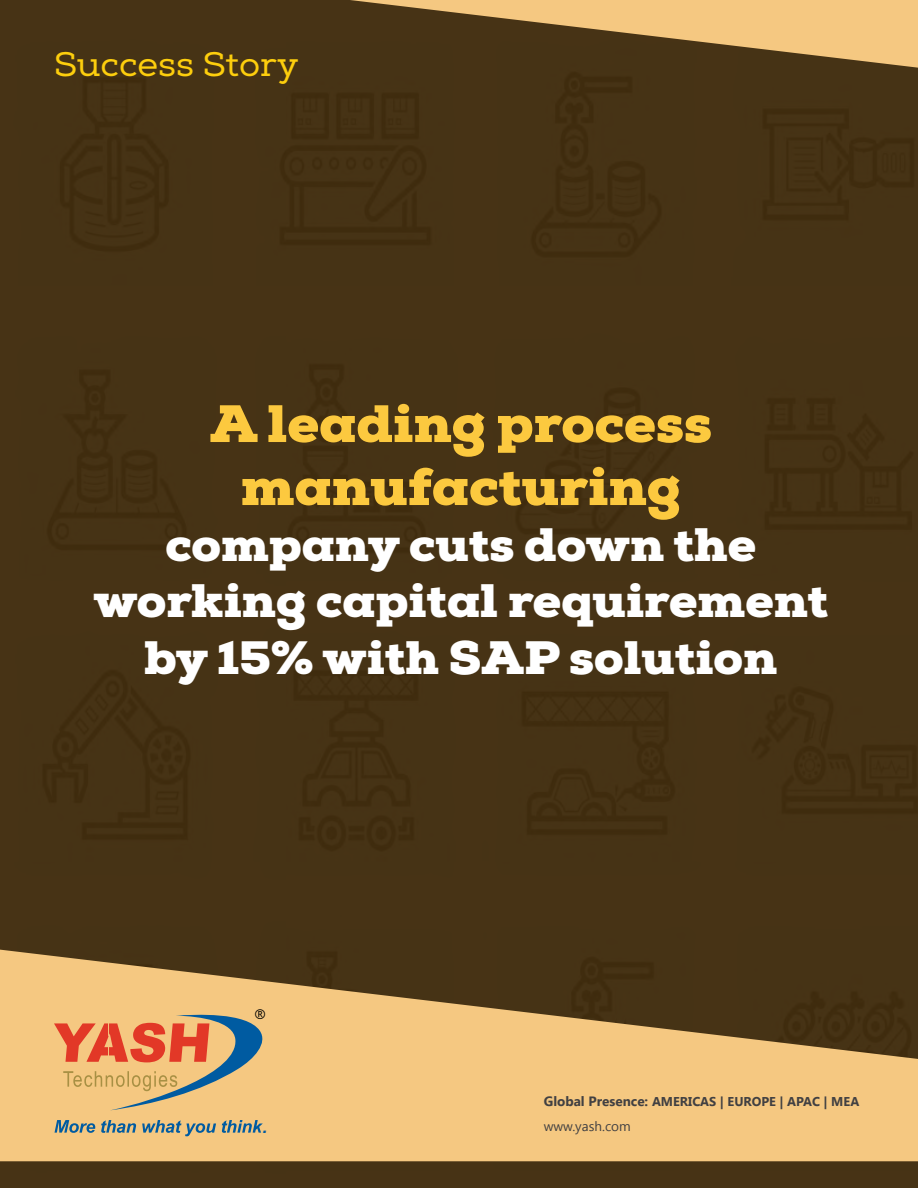
<style>
.page{position:relative;width:918px;height:1188px;background:#463315}
.page>*{position:absolute;margin:0;border:0;box-sizing:border-box;transform-origin:0 0}
.t1{font:900 52.5px/63px "Nexa Slab";color:#fcc93f;text-align:center;scale:1.04 1}
.t2{font:900 46.8px/56.1px "Nexa Slab";color:#fff;text-align:center;scale:1.04 1}
.t3{font:33.75px "Nexa Slab Regular FREE";color:#fdce0d;scale:1.04 1}
.t4{font:italic 700 17.55px "Arial";color:#005ba1}
.t5{font:15px "Trebuchet MS";color:#000}
.t6{font:13.5px "Segoe UI";color:#414042}
.t7{font:700 12.75px "Segoe UI";color:#414042}
.s1{font-size:13.5px}
</style>
<div class="page">
<svg style="left:350px;top:0;width:568px;height:68px"></svg>
<svg style="left:0;top:950px;width:918px;height:211px;fill:#f5c881"></svg>
<svg style="left:54px;top:1012px;width:213px;height:98px;background:#d7a373"></svg>
<svg style="left:55px;top:1120px;width:40px;height:13px"></svg>
<svg style="left:101px;top:1120px;width:35px;height:13px"></svg>
<svg style="left:142px;top:1120px;width:74px;height:16px"></svg>
<svg style="left:222px;top:1120px;width:41px;height:13px"></svg>
<p class="t3" style="left:54px;top:44px;width:237px">Success Story</p>
<p class="t1" style="left:210px;top:392px;width:484px">A leading process manufacturing</p>
<p class="t2" style="left:93px;top:517px;width:708px">company cuts down the working capital requirement by 15% with SAP solution</p>
<p class="t5" style="left:255px;top:1005px;width:12px">®</p>
<p class="t4" style="left:262px;top:1115px;width:6px">.</p>
<p class="t7" style="left:544px;top:1092px;width:317px"><span class="s1">Global Presence:</span> AMERICAS | EUROPE | APAC | MEA</p>
<p class="t6" style="left:544px;top:1117px;width:88px">www.yash.com</p>
</div>
